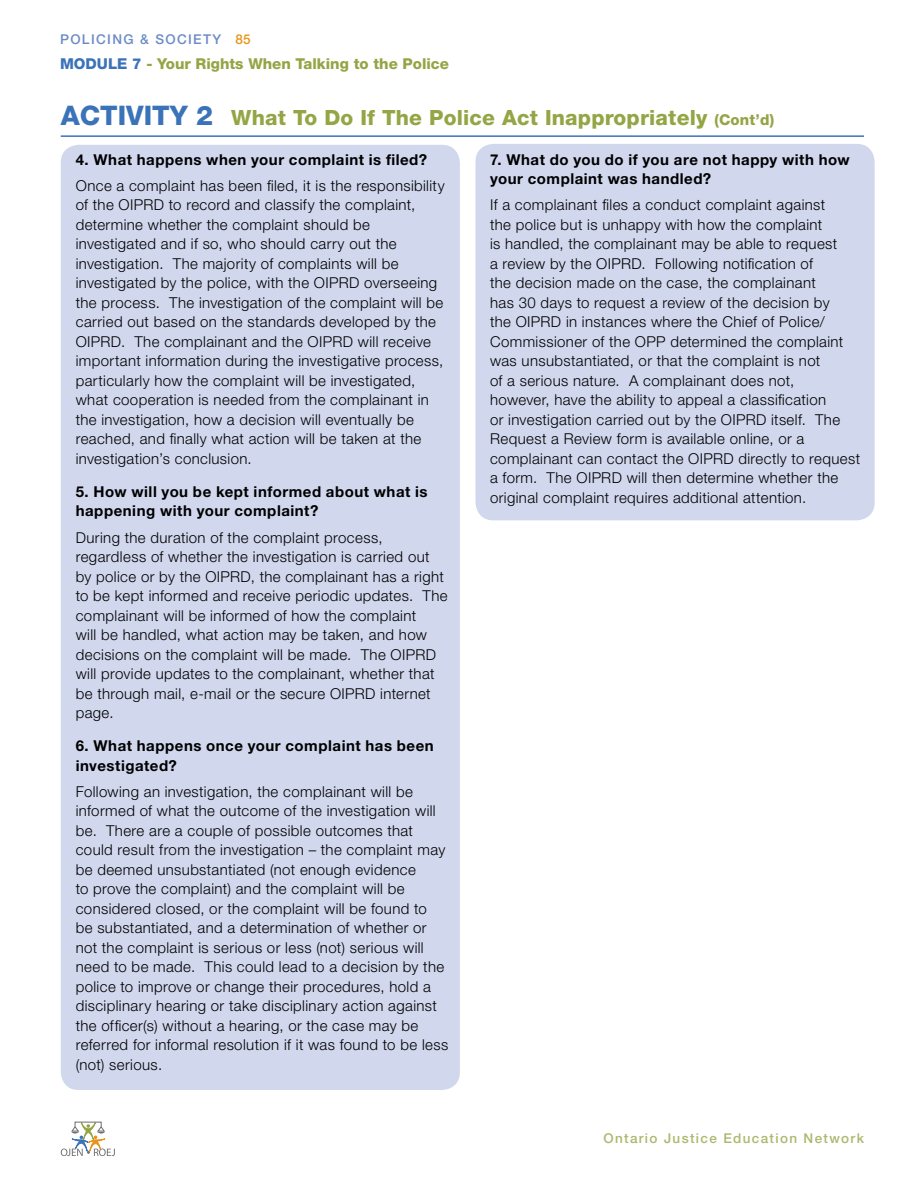
<style>
.page{position:relative;width:918px;height:1188px;background:#fff}
.page>*{position:absolute;margin:0;border:0;box-sizing:border-box;transform-origin:0 0}
.t1{font:800 21px "Helvetica Neue LT Std";letter-spacing:.01em;color:#94a545}
.t2{font:300 15px/19.5px "Helvetica Neue LT Std";letter-spacing:.025em;color:#000}
.t3{font:700 15px/19.5px "Helvetica Neue LT Std";letter-spacing:.035em;color:#000}
.t4{font:800 15px "Helvetica Neue LT Std";color:#94a545}
.t5{font:500 13.5px "Helvetica Neue LT Std";letter-spacing:.1em;color:#abb86f}
.t6{font:500 13.5px "Helvetica Neue LT Std";letter-spacing:.1em;color:#6c8cc7}
.t7{font:500 13.5px "Helvetica Neue LT Std";color:#e8941a}
.s1{color:#3b73b9}
.s2{font-size:27px;color:#3b73b9}
.s3{font-size:15px}
</style>
<div class="page">
<svg style="left:61px;top:1122px;width:54px;height:34px"></svg>
<div style="left:476px;top:144px;width:399px;height:376px;background:#d1d8ee;border-radius:18px"></div>
<div style="left:61px;top:145px;width:399px;height:945px;background:#d1d8ee;border-radius:18px"></div>
<hr style="left:61px;top:135px;width:803px;height:2px;background:#3b73b9">
<p class="t6" style="left:60px;top:31px;width:163px">POLICING &amp; SOCIETY</p>
<p class="t7" style="left:236px;top:31px;width:17px">85</p>
<p class="t4" style="left:60px;top:55px;width:390px"><span class="s1">modu le 7</span> - Your Rights When Talking to the Police</p>
<h1 class="t1" style="left:61px;top:105px;width:715px"><span class="s2">Activity 2</span> What To Do If The Police Act Inappropriately <span class="s3">(Cont’d)</span></h1>
<p class="t3" style="left:76px;top:149px;width:353px">4. What happens when your complaint is filed?</p>
<p class="t2" style="left:76px;top:176px;width:370px">Once a complaint has been filed, it is the responsibility of the OIPRD to record and classify the complaint, determine whether the complaint should be investigated and if so, who should carry out the investigation. The majority of complaints will be investigated by the police, with the OIPRD overseeing the process. The investigation of the complaint will be carried out based on the standards developed by the OIPRD. The complainant and the OIPRD will receive important information during the investigative process, particularly how the complaint will be investigated, what cooperation is needed from the complainant in the investigation, how a decision will eventually be reached, and finally what action will be taken at the investigation’s conclusion.</p>
<p class="t3" style="left:76px;top:481px;width:353px">5. How will you be kept informed about what is happening with your complaint?</p>
<p class="t2" style="left:76px;top:527px;width:373px">During the duration of the complaint process, regardless of whether the investigation is carried out by police or by the OIPRD, the complainant has a right to be kept informed and receive periodic updates. The complainant will be informed of how the complaint<br>will be handled, what action may be taken, and how decisions on the complaint will be made. The OIPRD will provide updates to the complainant, whether that be through mail, e-mail or the secure OIPRD internet page.</p>
<p class="t3" style="left:76px;top:736px;width:359px">6. What happens once your complaint has been investigated?</p>
<p class="t2" style="left:76px;top:782px;width:374px">Following an investigation, the complainant will be informed of what the outcome of the investigation will be. There are a couple of possible outcomes that could result from the investigation – the complaint may be deemed unsubstantiated (not enough evidence<br>to prove the complaint) and the complaint will be considered closed, or the complaint will be found to<br>be substantiated, and a determination of whether or not the complaint is serious or less (not) serious will need to be made. This could lead to a decision by the police to improve or change their procedures, hold a disciplinary hearing or take disciplinary action against the officer(s) without a hearing, or the case may be referred for informal resolution if it was found to be less (not) serious.</p>
<p class="t3" style="left:490px;top:149px;width:361px">7. What do you do if you are not happy with how your complaint was handled?</p>
<p class="t2" style="left:490px;top:195px;width:372px">If a complainant files a conduct complaint against<br>the police but is unhappy with how the complaint<br>is handled, the complainant may be able to request<br>a review by the OIPRD. Following notification of<br>the decision made on the case, the complainant<br>has 30 days to request a review of the decision by<br>the OIPRD in instances where the Chief of Police/ Commissioner of the OPP determined the complaint was unsubstantiated, or that the complaint is not<br>of a serious nature. A complainant does not,<br>however, have the ability to appeal a classification<br>or investigation carried out by the OIPRD itself. The Request a Review form is available online, or a complainant can contact the OIPRD directly to request a form. The OIPRD will then determine whether the original complaint requires additional attention.</p>
<p class="t5" style="left:603px;top:1130px;width:262px">Ontario Justice Education Network</p>
</div>
